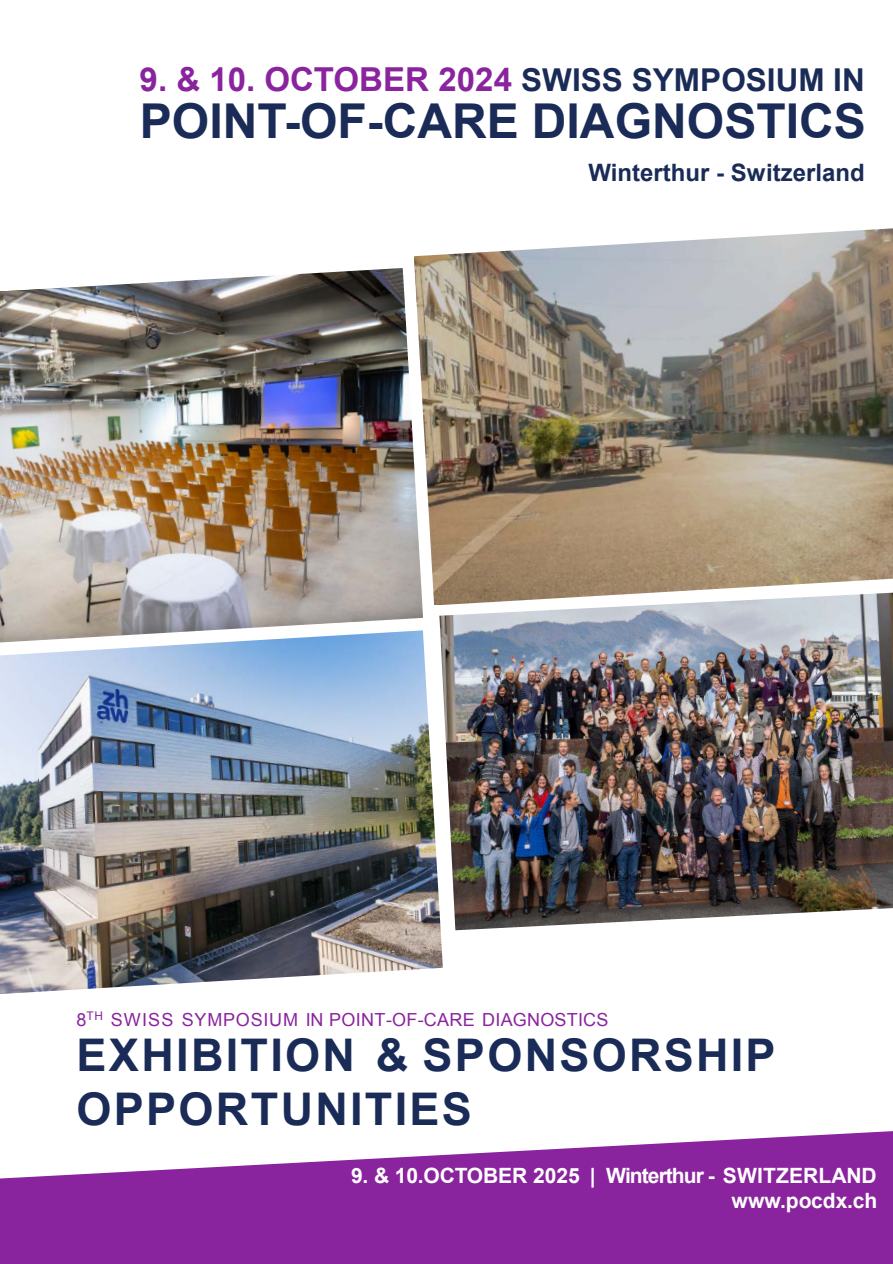
<style>
.page{position:relative;width:893px;height:1264px;background:#fff}
.page>*{position:absolute;margin:0;border:0;box-sizing:border-box;transform-origin:0 0}
.t1{font:700 48px "Arial";color:#192b56}
.t2{font:700 45px/54px "Arial";letter-spacing:.05em;color:#192b56}
.t3{font:700 33px "Arial";color:#8a249e}
.t4{font:700 24px "Arial";color:#192b56}
.t5{font:700 21px/25.2px "Arial";letter-spacing:-.01em;color:#fff;text-align:right}
.t6{font:18px "Arial";letter-spacing:.02em;color:#8a249e}
.s1{font-size:31.5px;color:#192b56}
</style>
<div class="page">
<svg style="left:0;top:1131px;width:892px;height:132px;fill:#8a249e"></svg>
<img style="left:439px;top:605px;width:453px;height:325px">
<img style="left:0;top:268px;width:423px;height:362px">
<img style="left:414px;top:228px;width:478px;height:377px">
<img style="left:0;top:630px;width:443px;height:363px">
<h3 class="t3" style="left:140px;top:58px;width:726px">9. &amp; 10. OCTOBER 2024 <span class="s1">SWISS SYMPOSIUM IN</span></h3>
<h1 class="t1" style="left:140px;top:90px;width:727px">POINT-OF-CARE DIAGNOSTICS</h1>
<p class="t4" style="left:588px;top:156px;width:278px">Winterthur - Switzerland</p>
<p class="t6" style="left:76px;top:1007px;width:533px">8<sup>TH</sup> SWISS SYMPOSIUM IN POINT-OF-CARE DIAGNOSTICS</p>
<h2 class="t2" style="left:76px;top:1028px;width:700px">EXHIBITION &amp; SPONSORSHIP<br>OPPORTUNITIES</h2>
<p class="t5" style="left:351px;top:1163px;width:527px">9. &amp; 10.OCTOBER 2025 | Winterthur - SWITZERLAND www.pocdx.ch</p>
</div>
